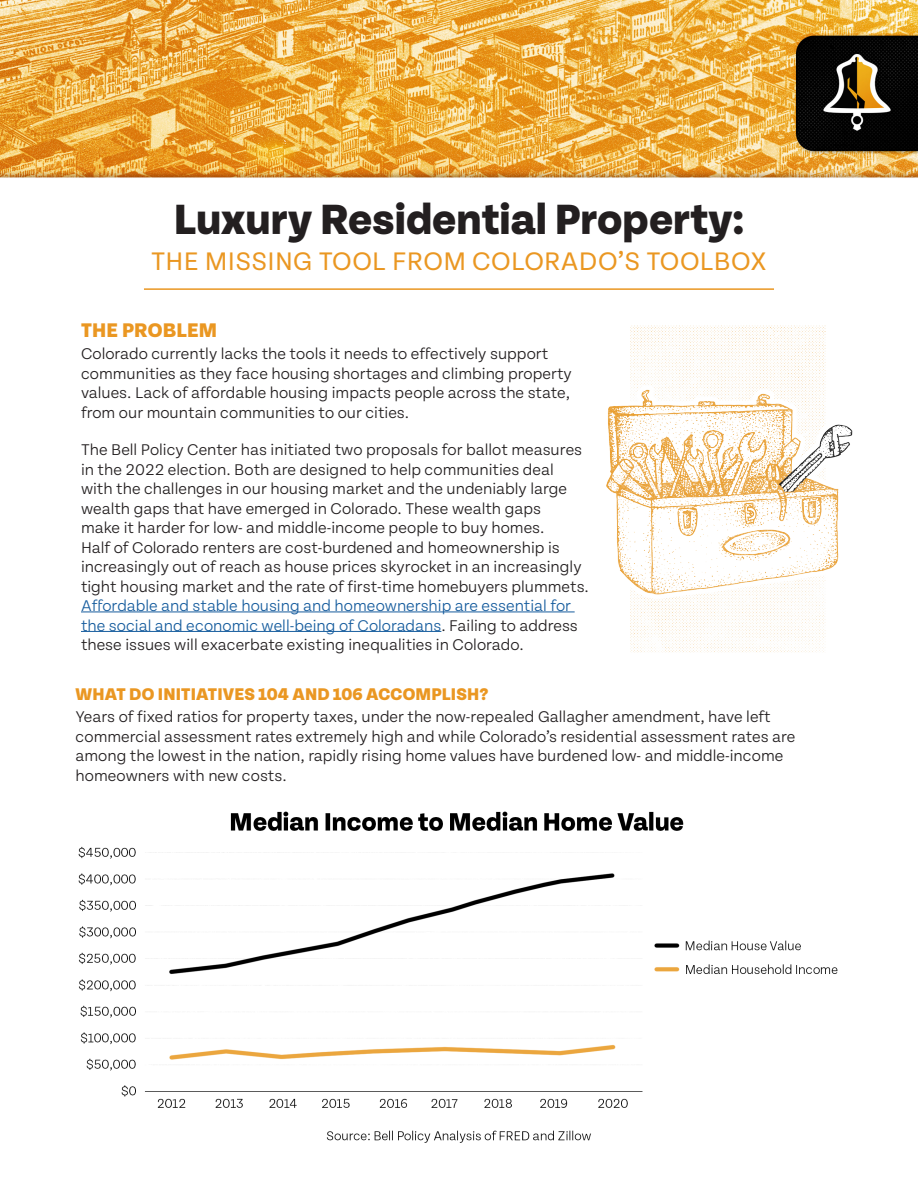
<style>
.page{position:relative;width:918px;height:1188px;background:#fff}
.page>*{position:absolute;margin:0;border:0;box-sizing:border-box;transform-origin:0 0}
.t1{font:800 45px "Tenon";color:#231f20}
.t2{font:27px "Tenon";letter-spacing:.01em;color:#ea9722}
.t3{font:800 21px "Tenon";letter-spacing:.01em;color:#ea9722}
.t4{font:800 18px "Tenon";letter-spacing:.01em;color:#ea9722}
.t5{font:300 16.5px/19.5px "Tenon";color:#231f20}
.s1{color:#175d9e}
</style>
<div class="page">
<img style="left:0;top:0;width:918px;height:632px">
<hr style="left:81px;top:612px;width:494px;height:1px;background:#175d9e">
<hr style="left:81px;top:631px;width:360px;height:1px;background:#175d9e">
<img style="left:604px;top:325px;width:250px;height:328px">
<hr style="left:144px;top:288px;width:630px;height:2px;background:#ea9722">
<img style="left:78px;top:811px;width:760px;height:332px">
<p class="t1" style="left:174px;top:195px;width:572px">Luxury Residential Property:</p>
<p class="t2" style="left:151px;top:247px;width:617px">THE MISSING TOOL FROM COLORADO’S TOOLBOX</p>
<p class="t3" style="left:81px;top:319px;width:138px">THE PROBLEM</p>
<p class="t5" style="left:81px;top:344px;width:492px">Colorado currently lacks the tools it needs to effectively support communities as they face housing shortages and climbing property values. Lack of affordable housing impacts people across the state, from our mountain communities to our cities.</p>
<p class="t5" style="left:81px;top:440px;width:509px">The Bell Policy Center has initiated two proposals for ballot measures in the 2022 election. Both are designed to help communities deal with the challenges in our housing market and the undeniably large wealth gaps that have emerged in Colorado. These wealth gaps<br>make it harder for low- and middle-income people to buy homes.<br>Half of Colorado renters are cost-burdened and homeownership is increasingly out of reach as house prices skyrocket in an increasingly tight housing market and the rate of first-time homebuyers plummets.<br><span class="s1">Affordable and stable housing and homeownership are essential for the social and economic well-being of Coloradans</span>. Failing to address these issues will exacerbate existing inequalities in Colorado.</p>
<p class="t4" style="left:76px;top:684px;width:414px">WHAT DO INITIATIVES 104 AND 106 ACCOMPLISH?</p>
<p class="t5" style="left:76px;top:707px;width:721px">Years of fixed ratios for property taxes, under the now-repealed Gallagher amendment, have left commercial assessment rates extremely high and while Colorado’s residential assessment rates are among the lowest in the nation, rapidly rising home values have burdened low- and middle-income homeowners with new costs.</p>
</div>
